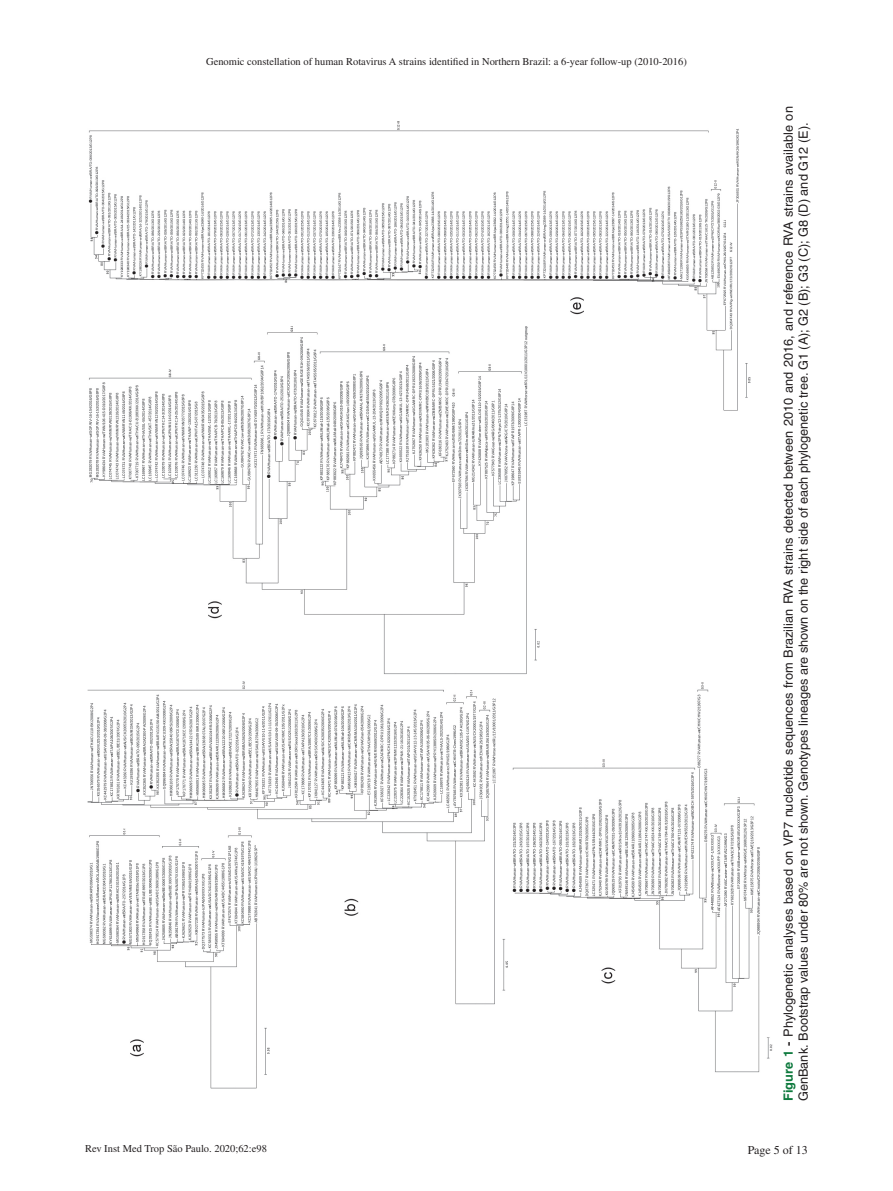
<style>
.page{position:relative;width:893px;height:1191px;background:#fff}
.page>*{position:absolute;margin:0;border:0;box-sizing:border-box;transform-origin:0 0}
.t1{font:12.75px/15px "Helvetica";color:#231f20}
.t2{font:12px "Times";color:#231f20}
.t3{font:10.5px "Times";color:#231f20}
.s1{font-weight:700;color:#0d793d}
.s2{font-weight:700}
</style>
<div class="page">
<img style="left:87px;top:121px;width:686px;height:968px">
<p class="t3" style="left:206px;top:56px;width:482px">Genomic constellation of human Rotavirus A strains identified in Northern Brazil: a 6-year follow-up (2010-2016)</p>
<p class="t3" style="left:85px;top:1143px;width:183px">Rev Inst Med Trop São Paulo. 2020;62:e98</p>
<p class="t1" style="left:781px;top:1101px;width:996px;rotate:-90deg"><span class="s1">Figure 1</span> <span class="s2">-</span> Phylogenetic analyses based on VP7 nucleotide sequences from Brazilian RVA strains detected between 2010 and 2016, and reference RVA strains available on<br>GenBank. Bootstrap values under 80% are not shown. Genotypes lineages are shown on the right side of each phylogenetic tree. G1 (A); G2 (B); G3 (C); G8 (D) and G12 (E).</p>
<p class="t2" style="left:748px;top:1142px;width:62px">Page 5 of 13</p>
</div>
